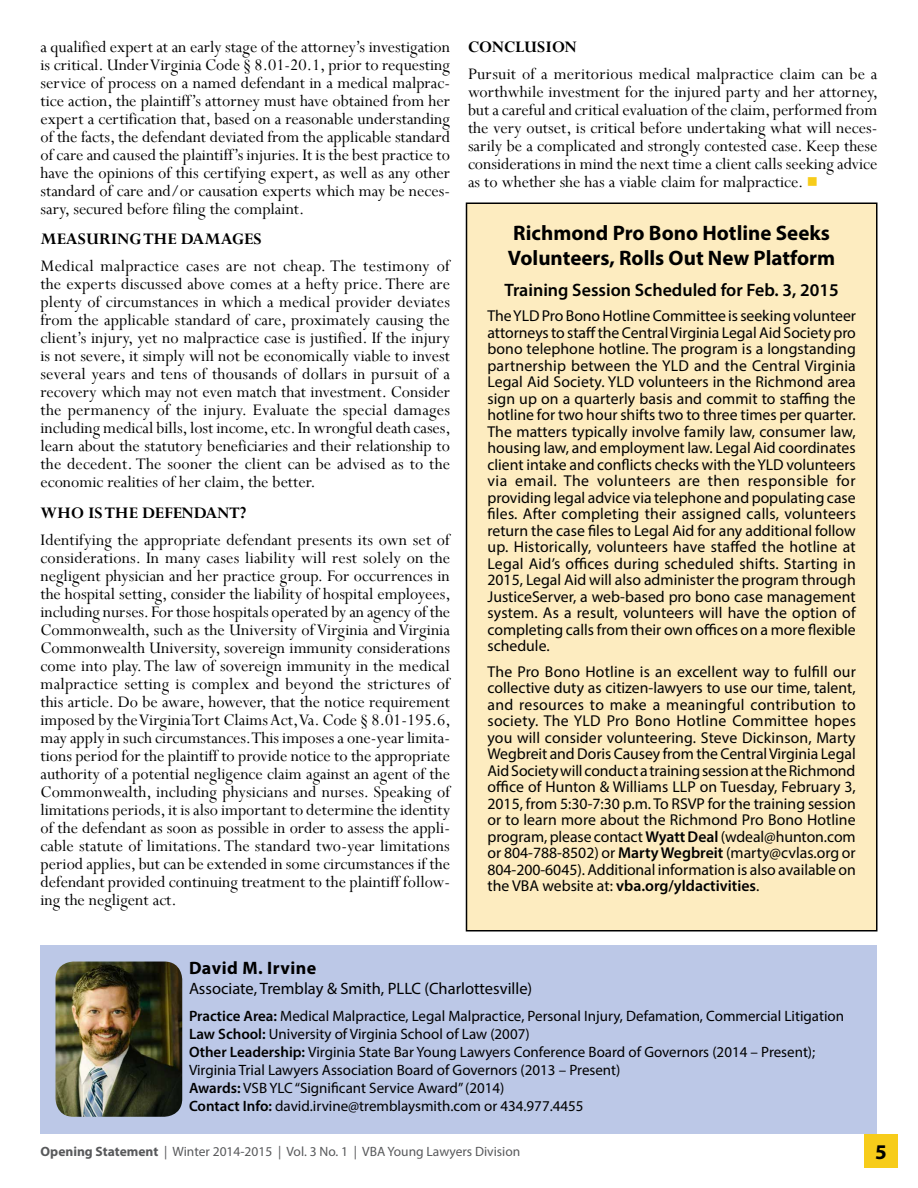
<style>
.page{position:relative;width:918px;height:1188px;background:#fff}
.page>*{position:absolute;margin:0;border:0;box-sizing:border-box;transform-origin:0 0}
.PSA_Heading{font:700 21px/25.2px "Myriad Pro";color:#000}
.Article_Body{font:18px/18px "Perpetua";color:#000;text-align:justify}
.PSA_Body{font:600 18px "Myriad Pro";color:#000}
.Article_Subhead{font:700 18px "Perpetua";color:#000}
.Article_Body-2{font:700 18px "Perpetua";color:#000}
.Author_Name{font:700 18px "Myriad Pro";letter-spacing:.025em;color:#000}
.Author_Position{font:16.5px "Myriad Pro";color:#000}
.PSA_Body_Compact_No{font:15.75px/16.5px "Myriad Pro";letter-spacing:-.005em;color:#000;text-align:justify}
.Author_Box_Body{font:15px/18px "Myriad Pro";color:#000}
.t1{font:13.5px "Myriad Pro";color:#58595b}
.s1{color:#f7cc1a}
.s2{font-weight:600}
.s3{font-weight:700}
</style>
<div class="page">
<div style="left:40px;top:945px;width:838px;height:189px;background:#bcc8e7"></div>
<img style="left:56px;top:962px;width:126px;height:155px">
<div style="left:466px;top:203px;width:411px;height:728px;background:#fdecc0"></div>
<div style="left:466px;top:202px;width:412px;height:730px;border:2px solid #000"></div>
<div style="left:864px;top:1134px;width:34px;height:34px;background:#f7cc1a"></div>
<p class="Article_Body" style="left:40px;top:37px;width:411px">a qualified expert at an early stage of the attorney’s investigation is critical. Under Virginia Code § 8.01-20.1, prior to requesting service of process on a named defendant in a medical malprac&shy;tice action, the plaintiff’s attorney must have obtained from her expert a certification that, based on a reasonable understanding of the facts, the defendant deviated from the applicable standard of care and caused the plaintiff’s injuries. It is the best practice to have the opinions of this certifying expert, as well as any other standard of care and/or causation experts which may be neces&shy;sary, secured before filing the complaint.</p>
<p class="Article_Body-2" style="left:40px;top:228px;width:223px">MEASURING THE DAMAGES</p>
<p class="Article_Body" style="left:40px;top:257px;width:412px">Medical malpractice cases are not cheap. The testimony of the experts discussed above comes at a hefty price. There are plenty of circumstances in which a medical provider deviates from the applicable standard of care, proximately causing the client’s injury, yet no malpractice case is justified. If the injury is not severe, it simply will not be economically viable to invest several years and tens of thousands of dollars in pursuit of a recovery which may not even match that investment. Consider the permanency of the injury. Evaluate the special damages including medical bills, lost income, etc. In wrongful death cases, learn about the statutory beneficiaries and their relationship to the decedent. The sooner the client can be advised as to the economic realities of her claim, the better.</p>
<p class="Article_Subhead" style="left:40px;top:501px;width:207px">WHO IS THE DEFENDANT?</p>
<p class="Article_Body" style="left:40px;top:530px;width:412px">Identifying the appropriate defendant presents its own set of considerations. In many cases liability will rest solely on the negligent physician and her practice group. For occurrences in the hospital setting, consider the liability of hospital employees, including nurses. For those hospitals operated by an agency of the Commonwealth, such as the University of Virginia and Virginia Commonwealth University, sovereign immunity considerations come into play. The law of sovereign immunity in the medical malpractice setting is complex and beyond the strictures of this article. Do be aware, however, that the notice requirement imposed by the Virginia Tort Claims Act, Va. Code § 8.01-195.6, may apply in such circumstances. This imposes a one-year limita&shy;tions period for the plaintiff to provide notice to the appropriate authority of a potential negligence claim against an agent of the Commonwealth, including physicians and nurses. Speaking of limitations periods, it is also important to determine the identity of the defendant as soon as possible in order to assess the appli&shy;cable statute of limitations. The standard two-year limitations period applies, but can be extended in some circumstances if the defendant provided continuing treatment to the plaintiff follow&shy;ing the negligent act.</p>
<p class="Article_Subhead" style="left:468px;top:35px;width:110px">CONCLUSION</p>
<p class="Article_Body" style="left:468px;top:64px;width:412px">Pursuit of a meritorious medical malpractice claim can be a worthwhile investment for the injured party and her attorney, but a careful and critical evaluation of the claim, performed from the very outset, is critical before undertaking what will neces&shy;sarily be a complicated and strongly contested case. Keep these considerations in mind the next time a client calls seeking advice as to whether she has a viable claim for malpractice. <span class="s1">■</span></p>
<p class="PSA_Heading" style="left:508px;top:220px;width:329px">Richmond Pro Bono Hotline Seeks<br>Volunteers, Rolls Out New Platform</p>
<p class="PSA_Body" style="left:505px;top:278px;width:336px">Training Session Scheduled for Feb. 3, 2015</p>
<p class="PSA_Body_Compact_No" style="left:488px;top:308px;width:370px">The YLD Pro Bono Hotline Committee is seeking volunteer attorneys to staff the Central Virginia Legal Aid Society pro bono telephone hotline. The program is a longstanding partnership between the YLD and the Central Virginia Legal Aid Society. YLD volunteers in the Richmond area sign up on a quarterly basis and commit to staffing the hotline for two hour shifts two to three times per quarter.<br>The matters typically involve family law, consumer law, housing law, and employment law. Legal Aid coordinates client intake and conflicts checks with the YLD volunteers via email. The volunteers are then responsible for providing legal advice via telephone and populating case files. After completing their assigned calls, volunteers return the case files to Legal Aid for any additional follow up. Historically, volunteers have staffed the hotline at Legal Aid’s offices during scheduled shifts. Starting in 2015, Legal Aid will also administer the program through JusticeServer, a web-based pro bono case management system. As a result, volunteers will have the option of completing calls from their own offices on a more flexible schedule.</p>
<p class="PSA_Body_Compact_No" style="left:488px;top:663px;width:370px">The Pro Bono Hotline is an excellent way to fulfill our collective duty as citizen-lawyers to use our time, talent, and resources to make a meaningful contribution to society. The YLD Pro Bono Hotline Committee hopes you will consider volunteering. Steve Dickinson, Marty Wegbreit and Doris Causey from the Central Virginia Legal Aid Society will conduct a training session at the Richmond office of Hunton &amp; Williams LLP on Tuesday, February 3, 2015, from 5:30-7:30 p.m. To RSVP for the training session or to learn more about the Richmond Pro Bono Hotline program, please contact <span class="s2">Wyatt Deal</span> (wdeal@hunton.com or 804-788-8502) or <span class="s2">Marty Wegbreit</span> (marty@cvlas.org or 804-200-6045). Additional information is also available on the VBA website at: <span class="s2">vba.org/yldactivities</span>.</p>
<p class="Author_Name" style="left:189px;top:956px;width:129px">David M. Irvine</p>
<p class="Author_Position" style="left:189px;top:978px;width:345px">Associate, Tremblay &amp; Smith, PLLC (Charlottesville)</p>
<p class="Author_Box_Body" style="left:189px;top:1006px;width:657px"><span class="s2">Practice Area:</span> Medical Malpractice, Legal Malpractice, Personal Injury, Defamation, Commercial Litigation <span class="s2">Law School:</span> University of Virginia School of Law (2007)<br><span class="s2">Other Leadership:</span> Virginia State Bar Young Lawyers Conference Board of Governors (2014 – Present); Virginia Trial Lawyers Association Board of Governors (2013 – Present)</p>
<p class="Author_Box_Body" style="left:189px;top:1078px;width:396px"><span class="s2">Awards:</span> VSB YLC “Significant Service Award” (2014)<br><span class="s2">Contact Info:</span> david.irvine@tremblaysmith.com or 434.977.4455</p>
<p class="t1" style="left:40px;top:1143px;width:481px"><span class="s3">Opening Statement</span> | Winter 2014-2015 | Vol. 3 No. 1 | VBA Young Lawyers Division</p>
<p class="PSA_Heading" style="left:875px;top:1138px;width:13px">5</p>
</div>
